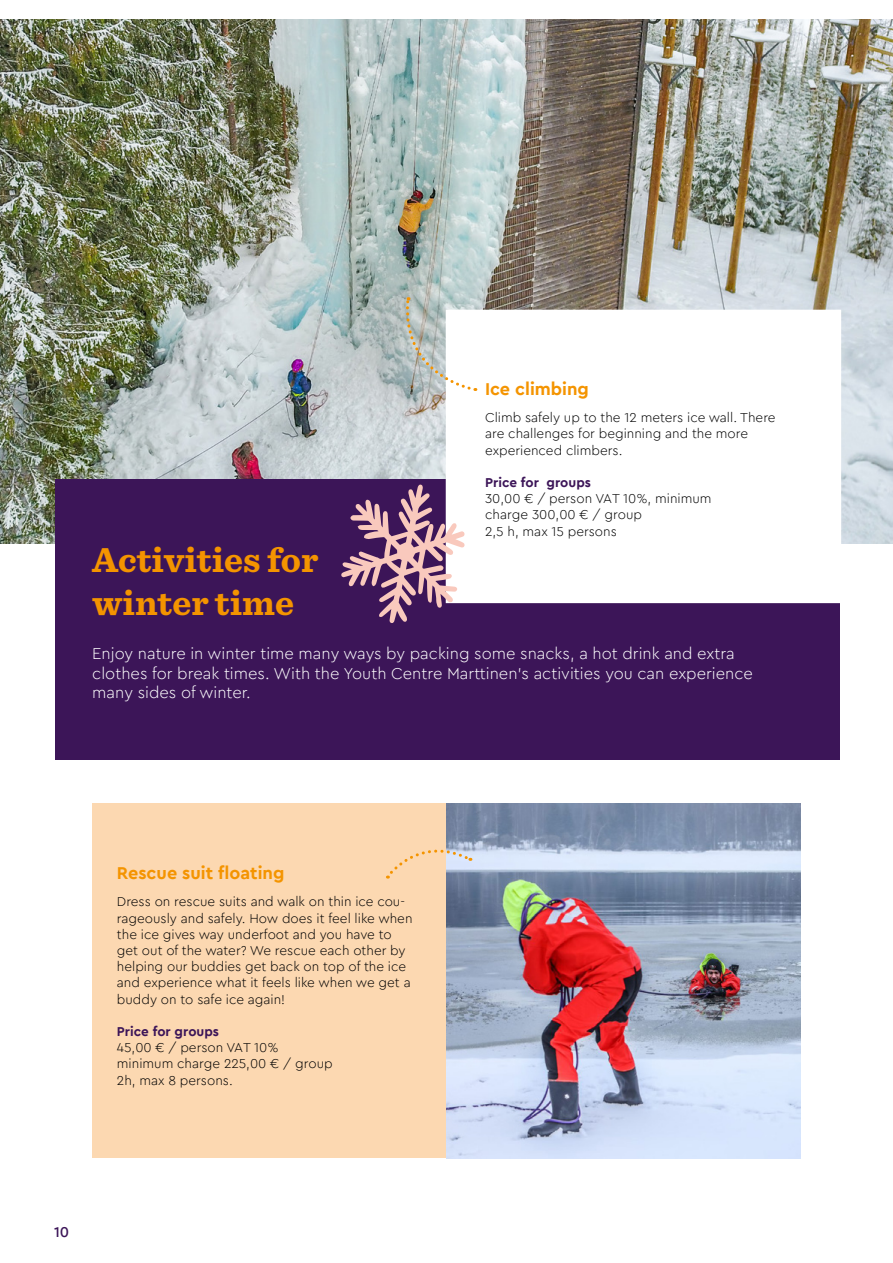
<style>
.page{position:relative;width:893px;height:1263px;background:#fff}
.page>*{position:absolute;margin:0;border:0;box-sizing:border-box;transform-origin:0 0}
.t1{font:700 36px/43.2px "Sentinel";color:#f49400}
.t2{font:700 18px "Cera Pro";color:#f49400}
.t3{font:300 16.5px/19.8px "Cera Pro";color:#fff}
.t4{font:500 15px "Cera Pro";color:#3c1558}
.t5{font:300 13.5px/16.2px "Cera Pro";color:#000}
.s1{font-weight:700;color:#3c1558}
</style>
<div class="page">
<div style="left:92px;top:804px;width:354px;height:354px;background:#fcd8b1"></div>
<img style="left:446px;top:804px;width:355px;height:354px">
<svg style="left:387px;top:840px;width:84px;height:38px"></svg>
<img style="left:0;top:20px;width:893px;height:523px">
<div style="left:55px;top:479px;width:785px;height:281px;background:#3c1558"></div>
<div style="left:447px;top:311px;width:393px;height:291px;background:#fff"></div>
<svg style="left:403px;top:297px;width:73px;height:95px"></svg>
<svg style="left:341px;top:484px;width:124px;height:139px"></svg>
<p class="t1" style="left:92px;top:537px;width:227px">Activities for winter time</p>
<p class="t2" style="left:485px;top:377px;width:105px">Ice climbing</p>
<p class="t5" style="left:485px;top:409px;width:292px">Climb safely up to the 12 meters ice wall. There are challenges for beginning and the more experienced climbers.</p>
<p class="t5" style="left:485px;top:474px;width:228px"><span class="s1">Price for groups<br></span>30,00 € / person VAT 10%, minimum charge 300,00 € / group<br>2,5 h, max 15 persons</p>
<p class="t3" style="left:92px;top:643px;width:662px">Enjoy nature in winter time many ways by packing some snacks, a hot drink and extra clothes for break times. With the Youth Centre Marttinen’s activities you can experience many sides of winter.</p>
<p class="t2" style="left:117px;top:861px;width:169px">Rescue suit floating</p>
<p class="t5" style="left:117px;top:893px;width:297px">Dress on rescue suits and walk on thin ice cou&shy;rageously and safely. How does it feel like when the ice gives way underfoot and you have to get out of the water? We rescue each other by helping our buddies get back on top of the ice and experience what it feels like when we get a buddy on to safe ice again!</p>
<p class="t5" style="left:117px;top:1023px;width:217px"><span class="s1">Price for groups<br></span>45,00 € / person VAT 10% minimum charge 225,00 € / group<br>2h, max 8 persons.</p>
<p class="t4" style="left:54px;top:1221px;width:17px">10</p>
</div>
